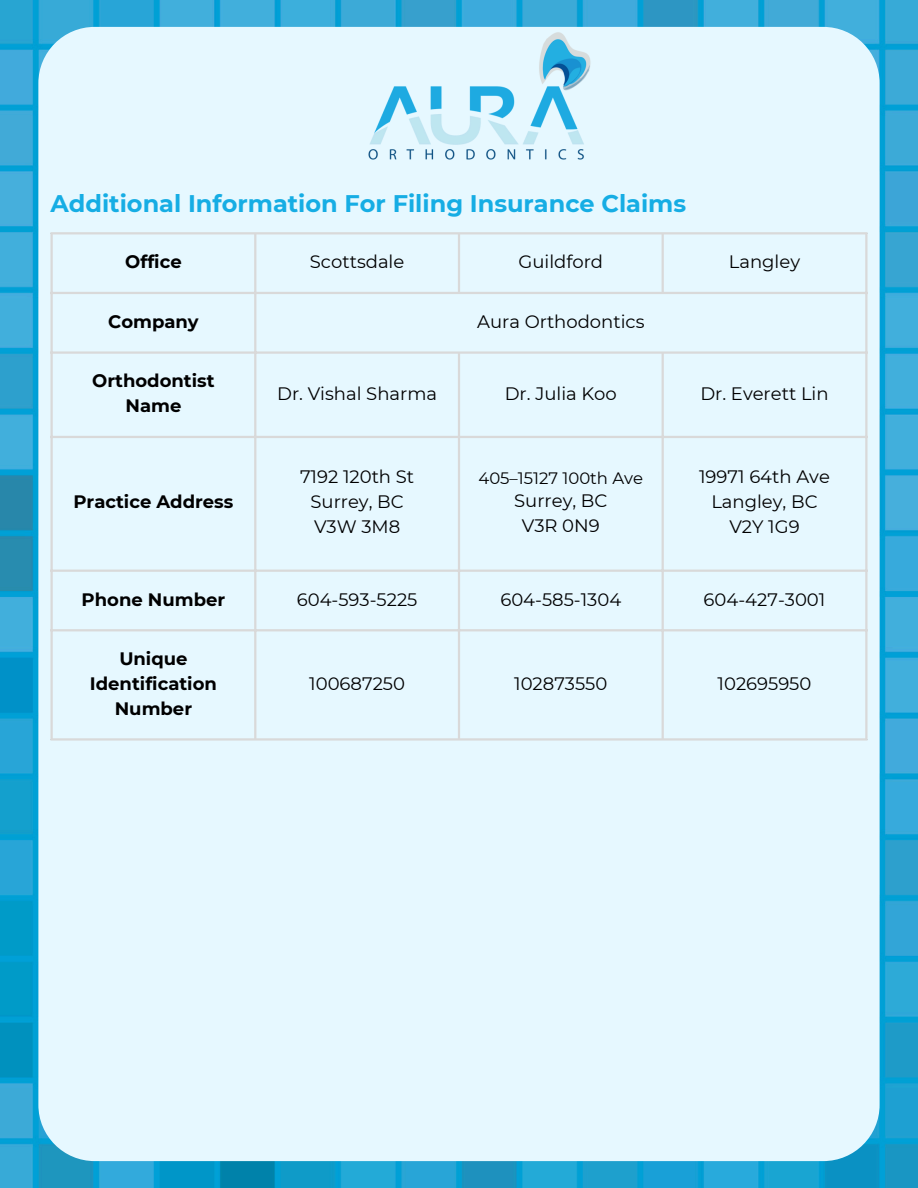
<style>
.page{position:relative;width:918px;height:1188px;background:#fff}
.page>*{position:absolute;margin:0;border:0;box-sizing:border-box;transform-origin:0 0}
.t1{font:700 24px "Montserrat";color:#16ade4}
.t2{font:18px "Montserrat";color:#000}
.t3{font:700 18px/24.8px "Montserrat";color:#000;text-align:center}
.t4{font:16.5px "Montserrat";color:#000}
</style>
<div class="page">
<img style="left:0;top:0;width:918px;height:1188px">
<div style="left:38px;top:27px;width:842px;height:1134px;background:#e6f8ff;border-radius:56px"></div>
<img style="left:274px;top:0;width:417px;height:160px">
<hr style="left:50px;top:234px;width:3px;height:504px;background:#d9d9d9">
<hr style="left:254px;top:234px;width:2px;height:504px;background:#d9d9d9">
<hr style="left:458px;top:234px;width:2px;height:58px;background:#d9d9d9">
<hr style="left:458px;top:354px;width:2px;height:384px;background:#d9d9d9">
<hr style="left:662px;top:234px;width:2px;height:58px;background:#d9d9d9">
<hr style="left:662px;top:354px;width:2px;height:384px;background:#d9d9d9">
<hr style="left:865px;top:234px;width:3px;height:504px;background:#d9d9d9">
<hr style="left:50px;top:232px;width:818px;height:2px;background:#d9d9d9">
<hr style="left:50px;top:292px;width:818px;height:2px;background:#d9d9d9">
<hr style="left:50px;top:351px;width:818px;height:3px;background:#d9d9d9">
<hr style="left:50px;top:436px;width:818px;height:2px;background:#d9d9d9">
<hr style="left:50px;top:570px;width:818px;height:2px;background:#d9d9d9">
<hr style="left:50px;top:629px;width:818px;height:2px;background:#d9d9d9">
<hr style="left:50px;top:738px;width:818px;height:3px;background:#d9d9d9">
<p class="t1" style="left:50px;top:189px;width:637px">Additional Information For Filing Insurance Claims</p>
<p class="t3" style="left:125px;top:249px;width:58px">Office</p>
<h1 class="t2" style="left:310px;top:251px;width:96px">Scottsdale</h1>
<p class="t2" style="left:518px;top:251px;width:86px">Guildford</p>
<p class="t2" style="left:729px;top:251px;width:73px">Langley</p>
<p class="t3" style="left:108px;top:309px;width:92px">Company</p>
<p class="t2" style="left:477px;top:310px;width:169px">Aura Orthodontics</p>
<p class="t3" style="left:92px;top:369px;width:124px">Orthodontist<br>Name</p>
<p class="t3" style="left:73px;top:489px;width:161px">Practice Address</p>
<p class="t2" style="left:277px;top:382px;width:162px">Dr. Vishal Sharma</p>
<p class="t2" style="left:505px;top:382px;width:114px">Dr. Julia Koo</p>
<p class="t2" style="left:700px;top:382px;width:130px">Dr. Everett Lin</p>
<p class="t2" style="left:300px;top:466px;width:116px">7192 120th St</p>
<p class="t2" style="left:310px;top:490px;width:95px">Surrey, BC</p>
<p class="t2" style="left:314px;top:515px;width:88px">V3W 3M8</p>
<p class="t4" style="left:478px;top:468px;width:166px">405–15127 100th Ave</p>
<p class="t2" style="left:514px;top:489px;width:95px">Surrey, BC</p>
<p class="t2" style="left:522px;top:514px;width:79px">V3R 0N9</p>
<p class="t2" style="left:699px;top:466px;width:132px">19971 64th Ave</p>
<p class="t2" style="left:711px;top:490px;width:108px">Langley, BC</p>
<p class="t2" style="left:729px;top:515px;width:72px">V2Y 1G9</p>
<p class="t3" style="left:82px;top:587px;width:145px">Phone Number</p>
<p class="t2" style="left:297px;top:588px;width:122px">604-593-5225</p>
<p class="t2" style="left:500px;top:588px;width:122px">604-585-1304</p>
<p class="t2" style="left:704px;top:588px;width:123px">604-427-3001</p>
<p class="t3" style="left:90px;top:646px;width:129px">Unique<br>Identification<br>Number</p>
<p class="t2" style="left:309px;top:673px;width:97px">100687250</p>
<p class="t2" style="left:514px;top:673px;width:95px">102873550</p>
<p class="t2" style="left:718px;top:673px;width:95px">102695950</p>
</div>
